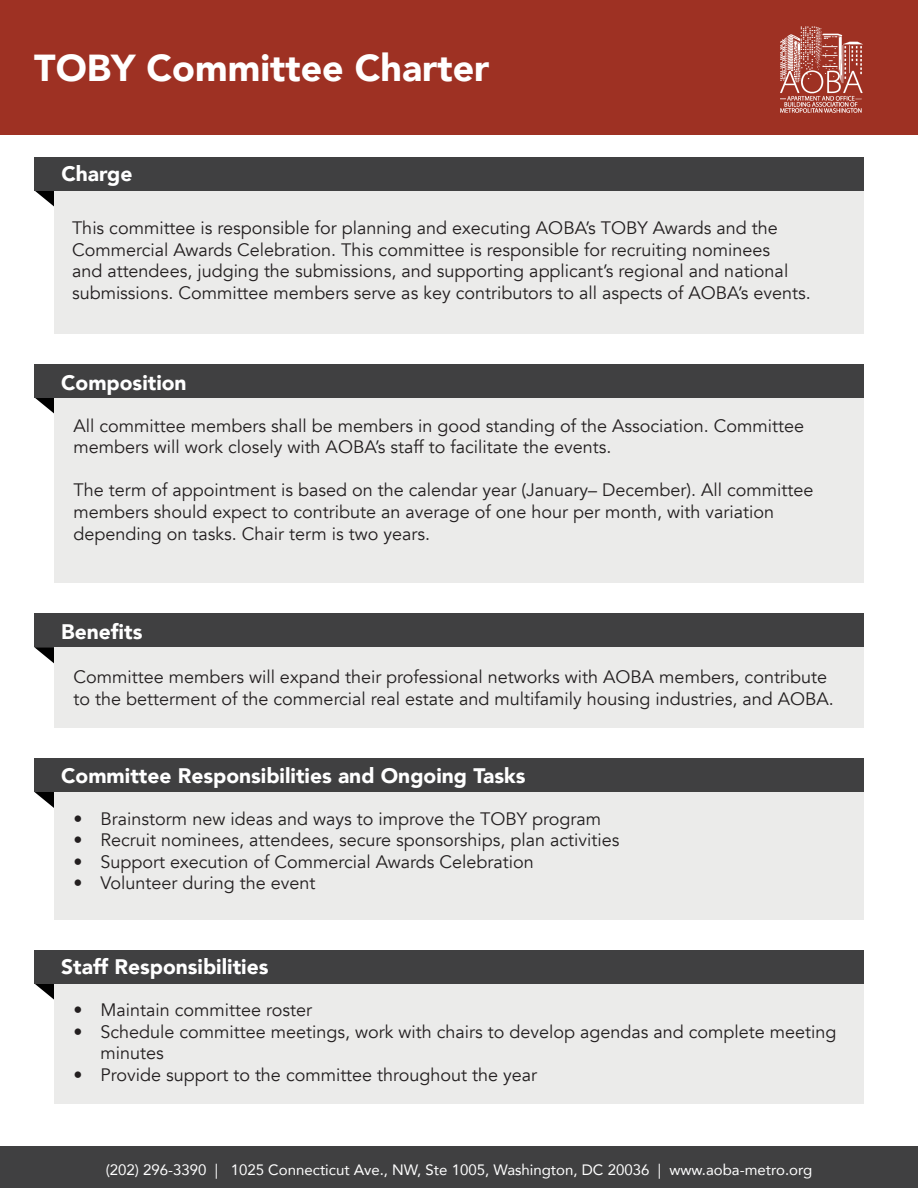
<style>
.page{position:relative;width:918px;height:1188px;background:#fff}
.page>*{position:absolute;margin:0;border:0;box-sizing:border-box;transform-origin:0 0}
.t1{font:900 37.5px "Avenir";color:#fff}
.t2{font:900 21px "Avenir";color:#fff}
.t3{font:18px/21.6px "Avenir";color:#231f20}
.t4{font:15px "Avenir";color:#fff}
</style>
<div class="page">
<div style="left:0;top:0;width:918px;height:135px;background:#9e3123"></div>
<div style="left:0;top:1147px;width:918px;height:41px;background:#404041"></div>
<img style="left:780px;top:26px;width:83px;height:87px">
<div style="left:54px;top:397px;width:810px;height:186px;background:#ebebea"></div>
<svg style="left:34px;top:397px;width:20px;height:16px"></svg>
<div style="left:34px;top:364px;width:830px;height:33px;background:#404041"></div>
<div style="left:54px;top:190px;width:810px;height:143px;background:#ebebea"></div>
<svg style="left:34px;top:190px;width:20px;height:16px"></svg>
<div style="left:34px;top:157px;width:830px;height:33px;background:#404041"></div>
<div style="left:54px;top:647px;width:810px;height:81px;background:#ebebea"></div>
<svg style="left:34px;top:647px;width:20px;height:16px"></svg>
<div style="left:34px;top:614px;width:830px;height:33px;background:#404041"></div>
<div style="left:54px;top:792px;width:810px;height:127px;background:#ebebea"></div>
<svg style="left:34px;top:792px;width:20px;height:16px"></svg>
<div style="left:34px;top:758px;width:830px;height:34px;background:#404041"></div>
<svg style="left:34px;top:983px;width:20px;height:17px"></svg>
<div style="left:54px;top:983px;width:810px;height:121px;background:#ebebea"></div>
<div style="left:34px;top:950px;width:830px;height:33px;background:#404041"></div>
<p class="t1" style="left:34px;top:36px;width:457px">TOBY Committee Charter</p>
<p class="t2" style="left:61px;top:156px;width:73px">Charge</p>
<p class="t3" style="left:72px;top:217px;width:740px">This committee is responsible for planning and executing AOBA’s TOBY Awards and the Commercial Awards Celebration. This committee is responsible for recruiting nominees<br>and attendees, judging the submissions, and supporting applicant’s regional and national submissions. Committee members serve as key contributors to all aspects of AOBA’s events.</p>
<p class="t2" style="left:61px;top:364px;width:127px">Composition</p>
<p class="t3" style="left:73px;top:415px;width:732px">All committee members shall be members in good standing of the Association. Committee members will work closely with AOBA’s staff to facilitate the events.</p>
<p class="t3" style="left:73px;top:480px;width:742px">The term of appointment is based on the calendar year (January– December). All committee members should expect to contribute an average of one hour per month, with variation depending on tasks. Chair term is two years.</p>
<p class="t2" style="left:61px;top:614px;width:83px">Benefits</p>
<p class="t3" style="left:73px;top:666px;width:762px">Committee members will expand their professional networks with AOBA members, contribute to the betterment of the commercial real estate and multifamily housing industries, and AOBA.</p>
<p class="t2" style="left:61px;top:757px;width:466px">Committee Responsibilities and Ongoing Tasks</p>
<p class="t3" style="left:73px;top:808px;width:529px">• Brainstorm new ideas and ways to improve the TOBY program</p>
<p class="t3" style="left:73px;top:830px;width:547px">• Recruit nominees, attendees, secure sponsorships, plan activities</p>
<p class="t3" style="left:73px;top:851px;width:462px">• Support execution of Commercial Awards Celebration</p>
<p class="t3" style="left:73px;top:873px;width:243px">• Volunteer during the event</p>
<p class="t2" style="left:61px;top:949px;width:209px">Staff Responsibilities</p>
<p class="t3" style="left:73px;top:1000px;width:240px">• Maintain committee roster</p>
<p class="t3" style="left:100px;top:1021px;width:738px;text-indent:-27px">• Schedule committee meetings, work with chairs to develop agendas and complete meeting minutes</p>
<p class="t3" style="left:73px;top:1064px;width:465px">• Provide support to the committee throughout the year</p>
<p class="t4" style="left:106px;top:1158px;width:708px">(202) 296-3390 | 1025 Connecticut Ave., NW, Ste 1005, Washington, DC 20036 | www.aoba-metro.org</p>
</div>
